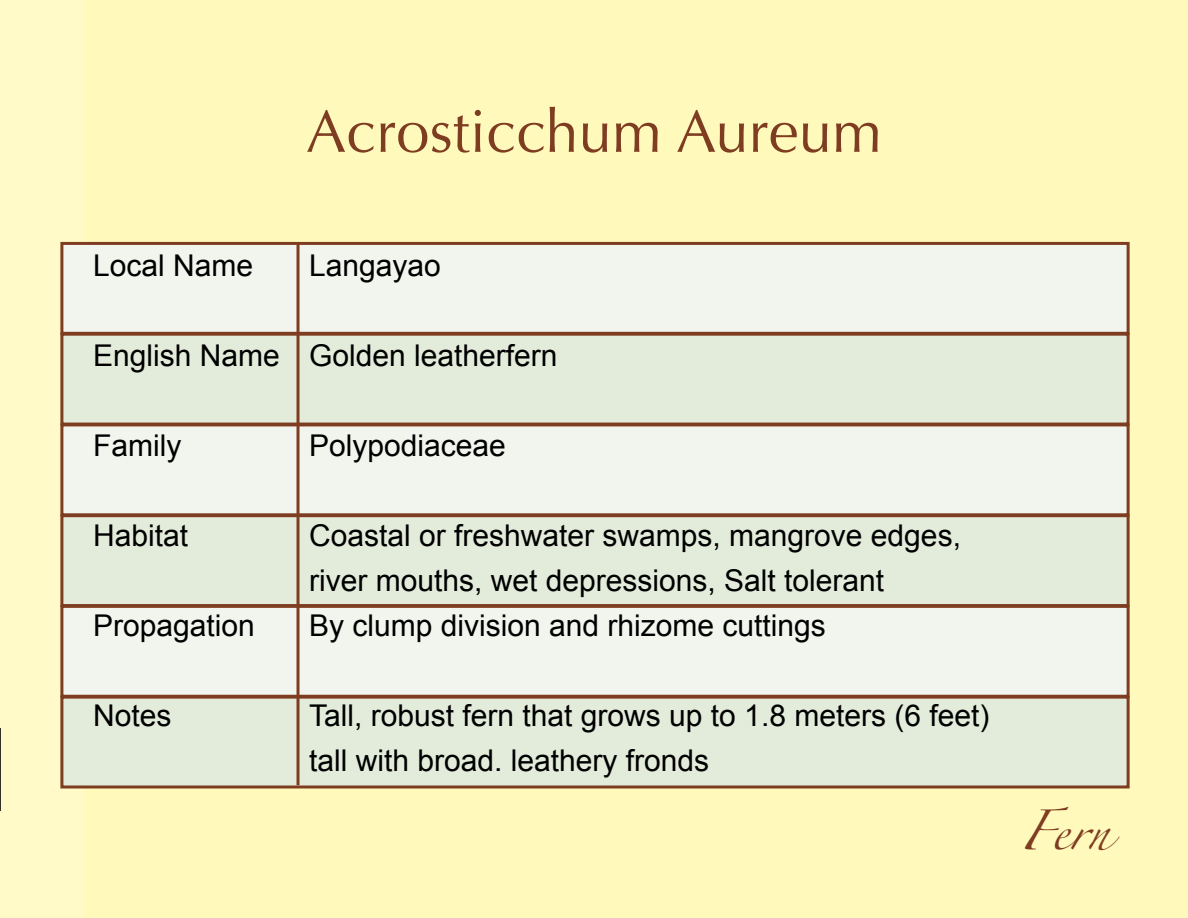
<style>
.page{position:relative;width:1188px;height:918px;background:#fffac8}
.page>*{position:absolute;margin:0;border:0;box-sizing:border-box;transform-origin:0 0}
.t1{font:60px "Optima";color:#7e3c21}
.t2{font:36px "Zapfino";color:#7e3c21}
.t3{font:30px/45px "Arial";color:#000}
</style>
<div class="page">
<hr style="left:0;top:728px;width:1px;height:82px;background:#000">
<div style="left:84px;top:0;width:1104px;height:918px;background:#fff9b8"></div>
<div style="left:60px;top:696px;width:1070px;height:93px;background:#e3ecdb;border:3px solid #7e3c21"></div>
<div style="left:60px;top:242px;width:1070px;height:93px;background:#f2f5ee;border:3px solid #7e3c21"></div>
<div style="left:60px;top:333px;width:1070px;height:93px;background:#e3ecdb;border:3px solid #7e3c21"></div>
<div style="left:60px;top:423px;width:1070px;height:93px;background:#f2f5ee;border:3px solid #7e3c21"></div>
<div style="left:60px;top:514px;width:1070px;height:93px;background:#e3ecdb;border:3px solid #7e3c21"></div>
<div style="left:60px;top:605px;width:1070px;height:93px;background:#f2f5ee;border:3px solid #7e3c21"></div>
<hr style="left:297px;top:244px;width:3px;height:541px;background:#7e3c21">
<h1 class="t1" style="left:306px;top:97px;width:577px">Acrosticchum Aureum</h1>
<p class="t3" style="left:93px;top:243px;width:162px">Local Name</p>
<p class="t3" style="left:309px;top:243px;width:133px">Langayao</p>
<p class="t3" style="left:93px;top:333px;width:466px">English Name Golden leatherfern</p>
<p class="t3" style="left:93px;top:423px;width:90px">Family</p>
<p class="t3" style="left:309px;top:423px;width:198px">Polypodiaceae</p>
<p class="t3" style="left:93px;top:513px;width:97px">Habitat</p>
<p class="t3" style="left:309px;top:513px;width:653px">Coastal or freshwater swamps, mangrove edges, river mouths, wet depressions, Salt tolerant</p>
<p class="t3" style="left:93px;top:603px;width:163px">Propagation</p>
<p class="t3" style="left:309px;top:603px;width:518px">By clump division and rhizome cuttings</p>
<p class="t3" style="left:93px;top:693px;width:80px">Notes</p>
<p class="t3" style="left:309px;top:693px;width:682px">Tall, robust fern that grows up to 1.8 meters (6 feet) tall with broad. leathery fronds</p>
<p class="t2" style="left:1019px;top:816px;width:92px">Fern</p>
</div>
